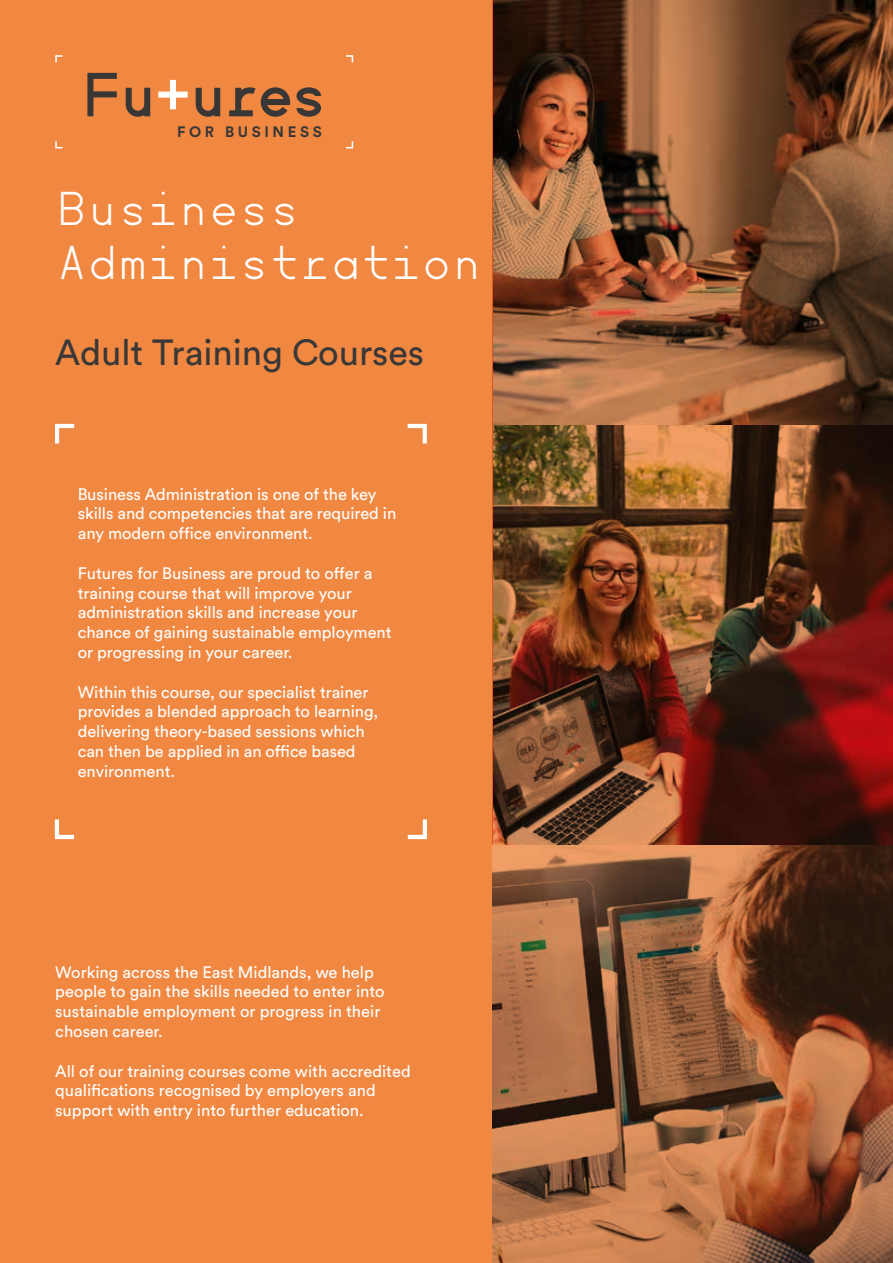
<style>
.page{position:relative;width:893px;height:1263px;background:#fff}
.page>*{position:absolute;margin:0;border:0;box-sizing:border-box;transform-origin:0 0}
.t1{font:45px/54px "Minimal Mono";letter-spacing:-.075em;color:#fff}
.t2{font:36px "Circular Std Book";color:#3a3837}
.t3{font:16.5px/19.8px "Circular Std Book";letter-spacing:-.005em;color:#fff}
.t4{font:700 15px "Circular Std";letter-spacing:.24em;color:#393736}
.s1{font-family:"Circular Std"}
</style>
<div class="page">
<div style="left:0;top:0;width:492px;height:1263px;background:#f18842"></div>
<svg style="left:87px;top:73px;width:30px;height:43px"></svg>
<svg style="left:126px;top:88px;width:24px;height:29px"></svg>
<svg style="left:158px;top:80px;width:30px;height:29px"></svg>
<svg style="left:196px;top:88px;width:24px;height:29px"></svg>
<svg style="left:229px;top:87px;width:61px;height:30px"></svg>
<svg style="left:296px;top:87px;width:25px;height:30px"></svg>
<svg style="left:55px;top:55px;width:7px;height:7px"></svg>
<svg style="left:346px;top:55px;width:7px;height:7px"></svg>
<svg style="left:346px;top:141px;width:7px;height:7px"></svg>
<svg style="left:55px;top:141px;width:7px;height:7px"></svg>
<svg style="left:408px;top:819px;width:19px;height:20px"></svg>
<svg style="left:408px;top:424px;width:19px;height:19px"></svg>
<svg style="left:55px;top:819px;width:19px;height:20px"></svg>
<svg style="left:55px;top:424px;width:19px;height:19px"></svg>
<img style="left:492px;top:0;width:401px;height:1263px">
<p class="t4" style="left:177px;top:122px;width:146px">FOR BUSINESS</p>
<h1 class="t1" style="left:55px;top:187px;width:430px">Business<br>Administration</h1>
<h2 class="t2" style="left:55px;top:331px;width:370px">Adult Training Courses</h2>
<p class="t3" style="left:78px;top:484px;width:320px">Business Administration is one of the key skills and competencies that are required in any modern office environment.</p>
<p class="t3" style="left:78px;top:563px;width:315px">Futures for Business are proud to offer a training course <span class="s1">that will</span> improve your administration skills and increase your chance of gaining sustainable employment or progressing in your career.</p>
<p class="t3" style="left:78px;top:682px;width:302px">Within this course, our specialist trainer provides a blended approach to learning, delivering theory-based sessions which can then be applied in an office based environment.</p>
<p class="t3" style="left:55px;top:962px;width:331px">Working across the East Midlands, we help people to gain the skills needed to enter into sustainable employment or progress in their chosen career.</p>
<p class="t3" style="left:55px;top:1061px;width:357px">All of our training courses come with accredited qualifications recognised by employers and support with entry into further education.</p>
</div>
